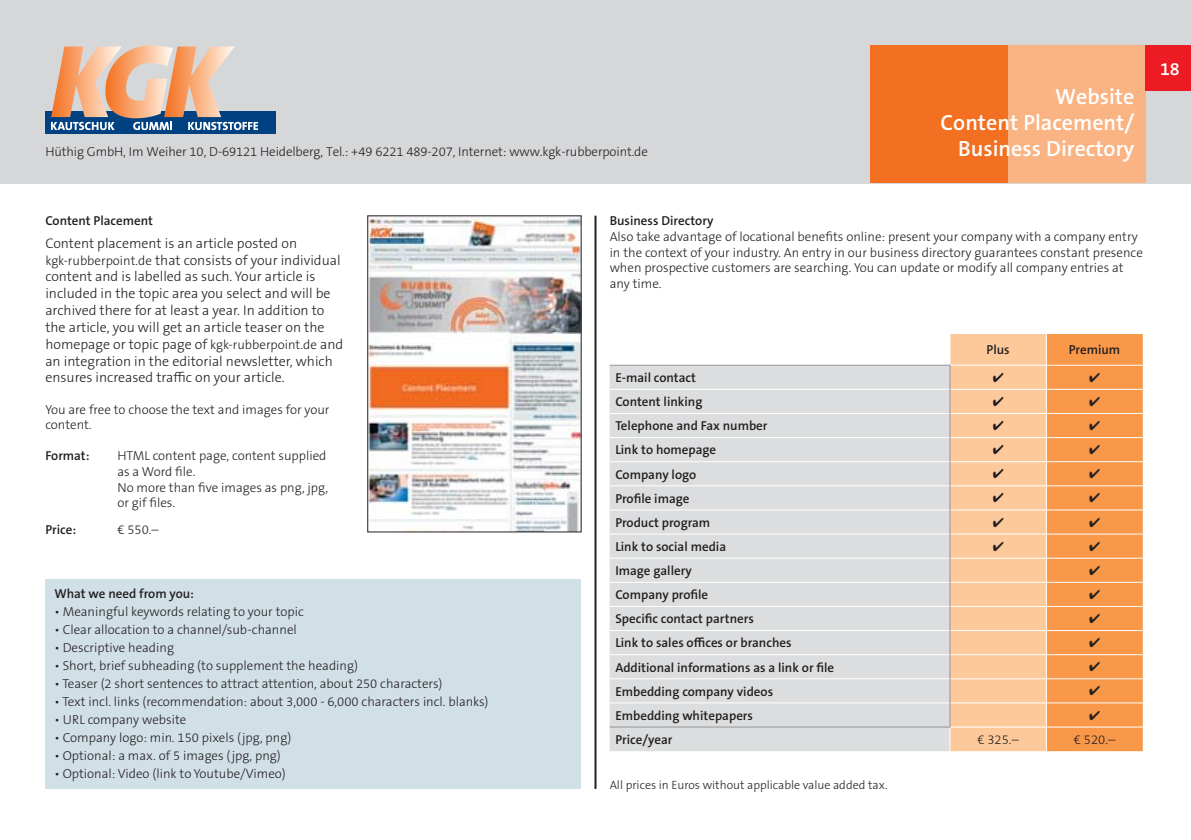
<style>
.page{position:relative;width:1191px;height:840px;background:#fff}
.page>*{position:absolute;margin:0;border:0;box-sizing:border-box;transform-origin:0 0}
.t1{font:600 22px/26px "The Sans Os F";color:#fff;text-align:right}
.t2{font:600 18px "The Sans Os F";color:#fff}
.t3{font:300 14px/16.8px "The Sans Os F";color:#231f20}
.t4{font:300 13px/15.6px "The Sans Os F";color:#231f20}
.t5{font:600 13px "The Sans Os F";color:#231f20}
.t6{font:300 12px "The Sans Os F";color:#231f20}
.s1{font-size:13px}
</style>
<div class="page">
<div style="left:0;top:0;width:1191px;height:183px;background:#d6d7d9"></div>
<div style="left:1008px;top:45px;width:137px;height:138px;background:#fab383"></div>
<div style="left:870px;top:45px;width:138px;height:138px;background:#f36f21"></div>
<div style="left:1145px;top:45px;width:46px;height:46px;background:#ed1c24"></div>
<div style="left:45px;top:111px;width:230px;height:23px;background:#004181"></div>
<svg style="left:51px;top:45px;width:207px;height:85px"></svg>
<div style="left:45px;top:578px;width:536px;height:210px;background:#d1dfe7"></div>
<hr style="left:594px;top:215px;width:2px;height:573px;background:#231f20">
<img style="left:369px;top:217px;width:210px;height:313px">
<div style="left:367px;top:215px;width:214px;height:317px;border:1px solid #231f20"></div>
<div style="left:609px;top:365px;width:340px;height:385px;background:#dcddde"></div>
<hr style="left:609px;top:388px;width:340px;height:1px;background:#fff">
<hr style="left:609px;top:413px;width:340px;height:1px;background:#fff">
<hr style="left:609px;top:437px;width:340px;height:1px;background:#fff">
<hr style="left:609px;top:461px;width:340px;height:1px;background:#fff">
<hr style="left:609px;top:485px;width:340px;height:1px;background:#fff">
<hr style="left:609px;top:509px;width:340px;height:1px;background:#fff">
<hr style="left:609px;top:533px;width:340px;height:1px;background:#fff">
<hr style="left:609px;top:557px;width:340px;height:1px;background:#fff">
<hr style="left:609px;top:581px;width:340px;height:1px;background:#fff">
<hr style="left:609px;top:605px;width:340px;height:1px;background:#fff">
<hr style="left:609px;top:629px;width:340px;height:1px;background:#fff">
<hr style="left:609px;top:653px;width:340px;height:1px;background:#fff">
<hr style="left:609px;top:678px;width:340px;height:1px;background:#fff">
<hr style="left:609px;top:702px;width:340px;height:1px;background:#fff">
<hr style="left:609px;top:364px;width:341px;height:1px;background:#939598">
<hr style="left:609px;top:726px;width:341px;height:1px;background:#939598">
<svg style="left:949px;top:334px;width:193px;height:416px;background:#fab378"></svg>
<p class="t4" style="left:45px;top:144px;width:604px">Hüthig GmbH, Im Weiher 10, D-69121 Heidelberg, Tel.: +49 6221 489-207, Internet: www.kgk-rubberpoint.de</p>
<h1 class="t1" style="left:940px;top:84px;width:195px">Website<br>Content Placement/<br>Business Directory</h1>
<h2 class="t2" style="left:1160px;top:60px;width:21px">18</h2>
<p class="t5" style="left:45px;top:214px;width:109px">Content Placement</p>
<p class="t3" style="left:45px;top:235px;width:299px">Content placement is an article posted on <span class="s1">kgk-rubberpoint.de</span> that consists of your individual content and is labelled as such. Your article is included in the topic area you select and will be archived there for at least a year. In addition to the article, you will get an article teaser on the homepage or topic page of <span class="s1">kgk-rubberpoint.de</span> and an integration in the editorial newsletter, which ensures increased traffic on your article.</p>
<p class="t4" style="left:45px;top:402px;width:286px">You are free to choose the text and images for your content.</p>
<p class="t5" style="left:45px;top:449px;width:46px">Format:</p>
<p class="t4" style="left:117px;top:448px;width:212px">HTML content page, content supplied as a Word file.<br>No more than five images as png, jpg, or gif files.</p>
<p class="t5" style="left:45px;top:523px;width:32px">Price:</p>
<p class="t4" style="left:117px;top:522px;width:43px">€ 550.–</p>
<p class="t5" style="left:54px;top:586px;width:141px">What we need from you:</p>
<p class="t4" style="left:54px;top:603px;width:251px">• Meaningful keywords relating to your topic</p>
<p class="t4" style="left:54px;top:621px;width:244px">• Clear allocation to a channel/sub-channel</p>
<p class="t4" style="left:54px;top:639px;width:121px">• Descriptive heading</p>
<p class="t4" style="left:54px;top:657px;width:305px">• Short, brief subheading (to supplement the heading)</p>
<p class="t4" style="left:54px;top:675px;width:389px">• Teaser (2 short sentences to attract attention, about 250 characters)</p>
<p class="t4" style="left:54px;top:693px;width:435px">• Text incl. links (recommendation: about 3,000 - 6,000 characters incl. blanks)</p>
<p class="t4" style="left:54px;top:711px;width:133px">• URL company website</p>
<p class="t4" style="left:54px;top:729px;width:238px">• Company logo: min. 150 pixels (jpg, png)</p>
<p class="t4" style="left:54px;top:747px;width:228px">• Optional: a max. of 5 images (jpg, png)</p>
<p class="t4" style="left:54px;top:765px;width:233px">• Optional: Video (link to Youtube/Vimeo)</p>
<p class="t5" style="left:609px;top:214px;width:105px">Business Directory</p>
<p class="t4" style="left:609px;top:229px;width:535px">Also take advantage of locational benefits online: present your company with a company entry in the context of your industry. An entry in our business directory guarantees constant presence when prospective customers are searching. You can update or modify all company entries at any time.</p>
<p class="t5" style="left:986px;top:343px;width:25px">Plus</p>
<p class="t5" style="left:1068px;top:343px;width:53px">Premium</p>
<p class="t5" style="left:615px;top:371px;width:82px">E-mail contact</p>
<p class="t5" style="left:615px;top:395px;width:89px">Content linking</p>
<p class="t5" style="left:615px;top:419px;width:154px">Telephone and Fax number</p>
<p class="t5" style="left:615px;top:443px;width:102px">Link to homepage</p>
<p class="t5" style="left:615px;top:467px;width:82px">Company logo</p>
<p class="t5" style="left:615px;top:491px;width:76px">Profile image</p>
<p class="t5" style="left:615px;top:515px;width:96px">Product program</p>
<p class="t5" style="left:615px;top:540px;width:112px">Link to social media</p>
<p class="t5" style="left:615px;top:564px;width:78px">Image gallery</p>
<p class="t5" style="left:615px;top:588px;width:94px">Company profile</p>
<p class="t5" style="left:615px;top:612px;width:140px">Specific contact partners</p>
<p class="t5" style="left:615px;top:636px;width:178px">Link to sales offices or branches</p>
<p class="t5" style="left:615px;top:660px;width:220px">Additional informations as a link or file</p>
<p class="t5" style="left:615px;top:684px;width:159px">Embedding company videos</p>
<p class="t5" style="left:615px;top:708px;width:139px">Embedding whitepapers</p>
<p class="t5" style="left:615px;top:732px;width:59px">Price/year</p>
<p class="t4" style="left:977px;top:731px;width:43px">€ 325.–</p>
<p class="t4" style="left:1074px;top:731px;width:43px">€ 520.–</p>
<p class="t6" style="left:609px;top:778px;width:279px">All prices in Euros without applicable value added tax.</p>
</div>
